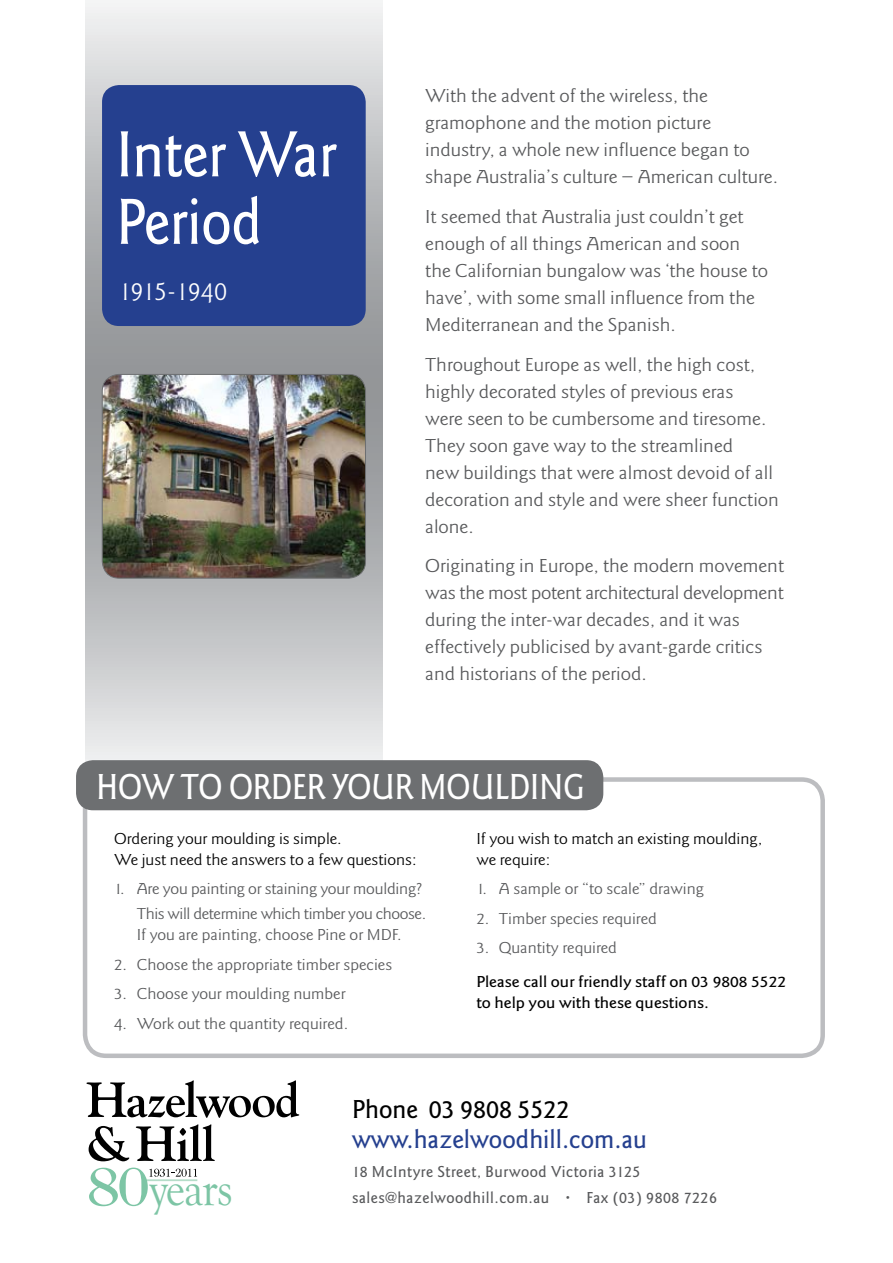
<style>
.page{position:relative;width:893px;height:1263px;background:#fff}
.page>*{position:absolute;margin:0;border:0;box-sizing:border-box;transform-origin:0 0}
.t1{font:67.5px/67.5px "Goudy Sans Mdm";color:#fff;scale:.9 1}
.t2{font:50.85px "Goudy Old Style T";letter-spacing:-.025em;color:#7dc5a5;scale:.9 1}
.t3{font:37.5px "Goudy Sans Mdm";letter-spacing:-.01em;color:#fff;scale:.9 1}
.t4{font:27px "Goudy Sans Mdm";color:#25408f}
.t5{font:27px "Goudy Sans Mdm";color:#000}
.t6{font:27px "Goudy Sans";letter-spacing:-.025em;color:#fff}
.t7{font:19.5px/27px "Goudy Sans";color:#58595b;scale:1.1 1}
.t8{font:16.5px "Goudy Sans";color:#58595b;scale:1.1 1}
.t9{font:16.5px/21px "Goudy Sans";color:#000;scale:1.1 1}
.t10{font:16.5px/25.2px "Goudy Sans Mdm";letter-spacing:.03em;color:#58595b}
.t11{font:16.5px/25.2px "Goudy Sans";letter-spacing:-.02em;color:#58595b;text-align:right;scale:1.1 1}
.t12{font:16.5px/21px "Goudy Sans Mdm";color:#000;scale:1.1 1}
</style>
<div class="page">
<svg style="left:85px;top:0;width:298px;height:762px;background:#c7c9ca"></svg>
<div style="left:102px;top:85px;width:264px;height:241px;background:#25408f;border-radius:17px"></div>
<div style="left:83px;top:777px;width:742px;height:281px;border:4px solid #bcbdc0;border-radius:21px"></div>
<div style="left:76px;top:760px;width:527px;height:50px;background:#6d6f71;border-radius:17px"></div>
<svg style="left:86px;top:1080px;width:213px;height:38px"></svg>
<svg style="left:89px;top:1126px;width:40px;height:35px"></svg>
<svg style="left:136px;top:1124px;width:79px;height:37px"></svg>
<svg style="left:89px;top:1167px;width:108px;height:39px"></svg>
<img style="left:102px;top:374px;width:263px;height:204px">
<div style="left:102px;top:374px;width:264px;height:204px;border:1px solid #6d6f71;border-radius:17px"></div>
<h1 class="t1" style="left:116px;top:126px;width:246px">Inter War<br>Period</h1>
<h3 class="t6" style="left:119px;top:273px;width:109px">1915-1940</h3>
<p class="t7" style="left:425px;top:84px;width:322px">With the advent of the wireless, the gramophone and the motion picture industry, a whole new influence began to shape Australia’s culture – American culture.</p>
<p class="t7" style="left:425px;top:204px;width:313px">It seemed that Australia just couldn’t get enough of all things American and soon the Californian bungalow was ‘the house to have’, with some small influence from the Mediterranean and the Spanish.</p>
<p class="t7" style="left:425px;top:352px;width:323px">Throughout Europe as well, the high cost, highly decorated styles of previous eras<br>were seen to be cumbersome and tiresome.<br>They soon gave way to the streamlined<br>new buildings that were almost devoid of all decoration and style and were sheer function alone.</p>
<p class="t7" style="left:425px;top:554px;width:328px">Originating in Europe, the modern movement was the most potent architectural development during the inter-war decades, and it was effectively publicised by avant-garde critics and historians of the period.</p>
<h3 class="t3" style="left:96px;top:761px;width:544px">How to order your moulding</h3>
<p class="t9" style="left:476px;top:829px;width:261px">If you wish to match an existing moulding, we require:</p>
<p class="t8" style="left:476px;top:877px;width:208px">1. A sample or “to scale” drawing</p>
<p class="t8" style="left:476px;top:907px;width:166px">2. Timber species required</p>
<p class="t8" style="left:476px;top:936px;width:129px">3. Quantity required</p>
<p class="t12" style="left:476px;top:972px;width:283px">Please call our friendly staff on 03 9808 5522 to help you with these questions.</p>
<p class="t9" style="left:114px;top:829px;width:276px">Ordering your moulding is simple.<br>We just need the answers to a few questions:</p>
<p class="t11" style="left:114px;top:877px;width:285px">1. Are you painting or staining your moulding?<br>This will determine which timber you choose.</p>
<p class="t8" style="left:137px;top:924px;width:242px">If you are painting, choose Pine or MDF.</p>
<p class="t8" style="left:114px;top:953px;width:254px">2. Choose the appropriate timber species</p>
<p class="t8" style="left:114px;top:983px;width:212px">3. Choose your moulding number</p>
<p class="t8" style="left:114px;top:1012px;width:214px">4. Work out the quantity required.</p>
<h2 class="t2" style="left:150px;top:1160px;width:94px">years</h2>
<h3 class="t5" style="left:352px;top:1091px;width:219px">Phone 03 9808 5522</h3>
<h3 class="t4" style="left:352px;top:1121px;width:297px">www.hazelwoodhill.com.au</h3>
<p class="t10" style="left:352px;top:1161px;width:366px">18 McIntyre Street, Burwood Victoria 3125 sales@hazelwoodhill.com.au • Fax (03) 9808 7226</p>
</div>
